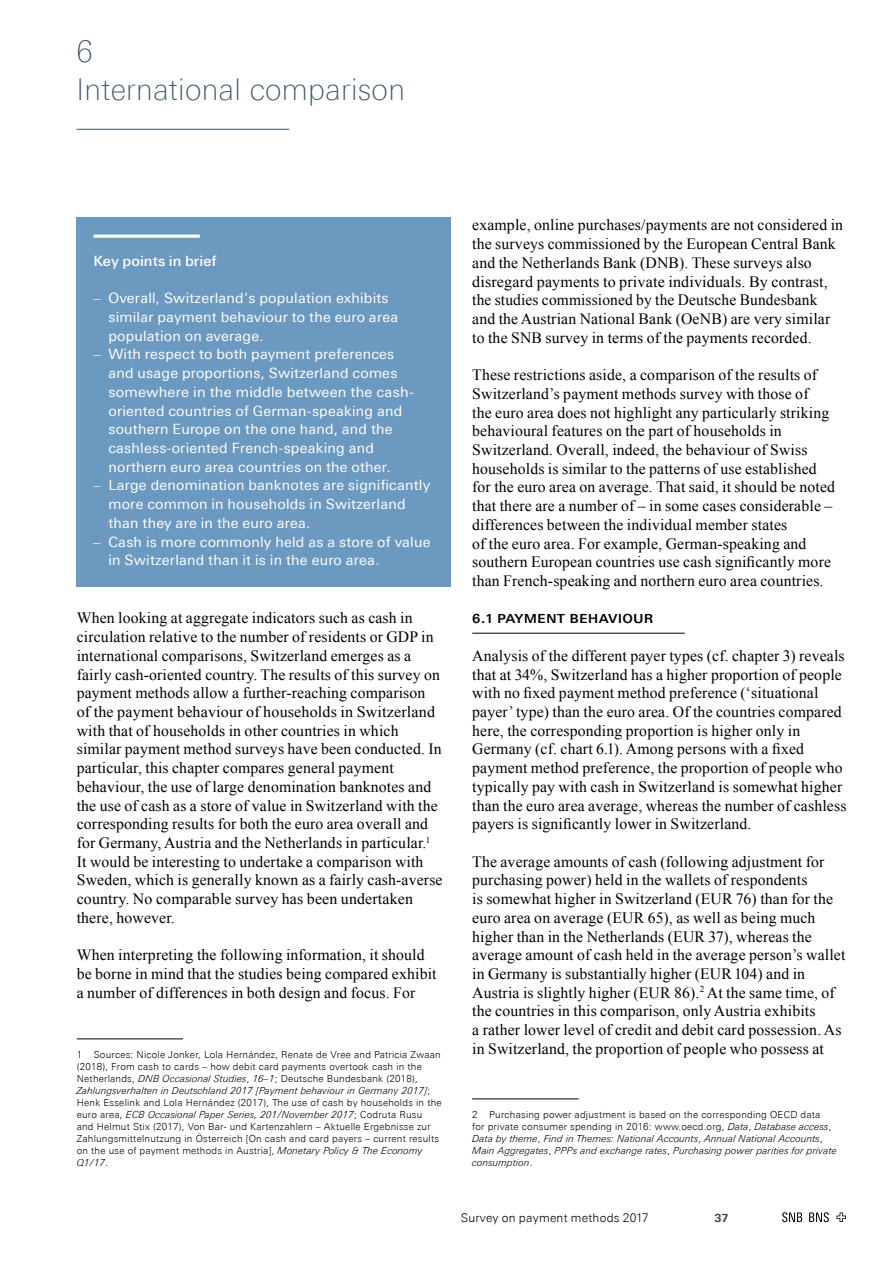
<style>
.page{position:relative;width:893px;height:1263px;background:#fff}
.page>*{position:absolute;margin:0;border:0;box-sizing:border-box;transform-origin:0 0}
.t1{font:100 30px/37.3px "Univers Next Pro";letter-spacing:.01em;color:#37506a}
.t2{font:500 16.5px "Univers Next Pro";letter-spacing:.005em;color:#000}
.t3{font:15.75px/18.8px "Times New Roman";letter-spacing:.01em;color:#000}
.t4{font:14.25px/18.8px "Univers Next Pro";letter-spacing:.015em;color:#fff}
.t5{font:500 14.25px "Univers Next Pro";letter-spacing:.005em;color:#fff}
.t6{font:300 12px "Univers Next Pro";letter-spacing:.02em;color:#000}
.t7{font:700 11.25px "Univers Next Pro";color:#414042}
.t8{font:300 9.75px/12px "Univers Next Pro";letter-spacing:.02em;color:#000}
.t9{font:italic 300 9.75px/12px "Univers Next Pro";letter-spacing:.02em;color:#000}
.s1{font-family:"Times New Roman"}
.s2{font-style:italic}
.s3{font-style:normal}
</style>
<div class="page">
<svg style="left:836px;top:1212px;width:10px;height:10px"></svg>
<svg style="left:782px;top:1212px;width:20px;height:10px"></svg>
<svg style="left:809px;top:1212px;width:20px;height:10px"></svg>
<hr style="left:77px;top:1038px;width:106px;height:1px;background:#000">
<hr style="left:472px;top:633px;width:213px;height:1px;background:#000">
<hr style="left:472px;top:1098px;width:106px;height:1px;background:#000">
<hr style="left:77px;top:129px;width:212px;height:1px;background:#37506a">
<div style="left:77px;top:217px;width:374px;height:369px;background:#6c99bf"></div>
<hr style="left:94px;top:235px;width:106px;height:3px;background:#fff">
<h1 class="t1" style="left:77px;top:33px;width:330px">6<br>International comparison</h1>
<p class="t5" style="left:94px;top:252px;width:125px">Key points in brief</p>
<p class="t4" style="left:108px;top:289px;width:291px;text-indent:-15px"><span class="s1">–</span> Overall, Switzerland’s population exhibits similar payment behaviour to the euro area population on average.</p>
<p class="t4" style="left:108px;top:345px;width:307px;text-indent:-15px"><span class="s1">–</span> With respect to both payment preferences and usage proportions, Switzerland comes somewhere in the middle between the cash&shy;oriented countries of German-speaking and southern Europe on the one hand, and the cashless-oriented French-speaking and northern euro area countries on the other.</p>
<p class="t4" style="left:108px;top:476px;width:323px;text-indent:-15px"><span class="s1">–</span> Large denomination banknotes are significantly more common in households in Switzerland than they are in the euro area.</p>
<p class="t4" style="left:108px;top:532px;width:324px;text-indent:-15px"><span class="s1">–</span> Cash is more commonly held as a store of value in Switzerland than it is in the euro area.</p>
<p class="t3" style="left:77px;top:608px;width:367px">When looking at aggregate indicators such as cash in circulation relative to the number of residents or GDP in international comparisons, Switzerland emerges as a fairly cash-oriented country. The results of this survey on payment methods allow a further-reaching comparison of the payment behaviour of households in Switzerland with that of households in other countries in which similar payment method surveys have been conducted. In particular, this chapter compares general payment behaviour, the use of large denomination banknotes and the use of cash as a store of value in Switzerland with the corresponding results for both the euro area overall and for Germany, Austria and the Netherlands in particular.<sup>1<br></sup>It would be interesting to undertake a comparison with Sweden, which is generally known as a fairly cash-averse country. No comparable survey has been undertaken there, however.</p>
<p class="t3" style="left:77px;top:945px;width:361px">When interpreting the following information, it should be borne in mind that the studies being compared exhibit a number of differences in both design and focus. For</p>
<p class="t8" style="left:77px;top:1048px;width:366px">1 Sources: Nicole Jonker, Lola Hernández, Renate de Vree and Patricia Zwaan (2018), From cash to cards – how debit card payments overtook cash in the Netherlands, <span class="s2">DNB Occasional Studies</span>, <span class="s2">16–1</span>; Deutsche Bundesbank (2018), <span class="s2">Zahlungsverhalten in Deutschland 2017 [Payment behaviour in Germany 2017]</span>; Henk Esselink and Lola Hernández (2017), The use of cash by households in the euro area, <span class="s2">ECB Occasional Paper Series, 201/November 2017</span>; Codruta Rusu<br>and Helmut Stix (2017), Von Bar- und Kartenzahlern – Aktuelle Ergebnisse zur Zahlungsmittelnutzung in Österreich [On cash and card payers – current results on the use of payment methods in Austria], <span class="s2">Monetary Policy &amp; The Economy Q1/17</span>.</p>
<p class="t3" style="left:472px;top:215px;width:372px">example, online purchases/payments are not considered in the surveys commissioned by the European Central Bank and the Netherlands Bank (DNB). These surveys also disregard payments to private individuals. By contrast, the studies commissioned by the Deutsche Bundesbank and the Austrian National Bank (OeNB) are very similar to the SNB survey in terms of the payments recorded.</p>
<p class="t3" style="left:472px;top:365px;width:364px">These restrictions aside, a comparison of the results of Switzerland’s payment methods survey with those of<br>the euro area does not highlight any particularly striking behavioural features on the part of households in Switzerland. Overall, indeed, the behaviour of Swiss households is similar to the patterns of use established for the euro area on average. That said, it should be noted that there are a number of – in some cases considerable – differences between the individual member states<br>of the euro area. For example, German-speaking and southern European countries use cash significantly more than French-speaking and northern euro area countries.</p>
<p class="t2" style="left:472px;top:608px;width:183px">6.1 Payment behaviour</p>
<p class="t3" style="left:472px;top:646px;width:376px">Analysis of the different payer types (cf. chapter 3) reveals that at 34%, Switzerland has a higher proportion of people with no fixed payment method preference (‘situational payer’ type) than the euro area. Of the countries compared here, the corresponding proportion is higher only in Germany (cf. chart 6.1). Among persons with a fixed payment method preference, the proportion of people who typically pay with cash in Switzerland is somewhat higher than the euro area average, whereas the number of cashless payers is significantly lower in Switzerland.</p>
<p class="t3" style="left:472px;top:851px;width:375px">The average amounts of cash (following adjustment for purchasing power) held in the wallets of respondents<br>is somewhat higher in Switzerland (EUR 76) than for the euro area on average (EUR 65), as well as being much higher than in the Netherlands (EUR 37), whereas the average amount of cash held in the average person’s wallet in Germany is substantially higher (EUR 104) and in Austria is slightly higher (EUR 86).<sup>2</sup> At the same time, of the countries in this comparison, only Austria exhibits<br>a rather lower level of credit and debit card possession. As in Switzerland, the proportion of people who possess at</p>
<p class="t9" style="left:472px;top:1108px;width:366px"><span class="s3">2 Purchasing power adjustment is based on the corresponding OECD data<br>for private consumer spending in 2016: www.oecd.org,</span> Data<span class="s3">,</span> Database access<span class="s3">, </span>Data by theme<span class="s3">,</span> Find in Themes: National Accounts<span class="s3">,</span> Annual National Accounts<span class="s3">, </span>Main Aggregates<span class="s3">,</span> PPPs and exchange rates<span class="s3">,</span> Purchasing power parities for private consumption<span class="s3">.</span></p>
<p class="t6" style="left:461px;top:1211px;width:189px">Survey on payment methods 2017</p>
<p class="t7" style="left:714px;top:1211px;width:16px">37</p>
</div>
